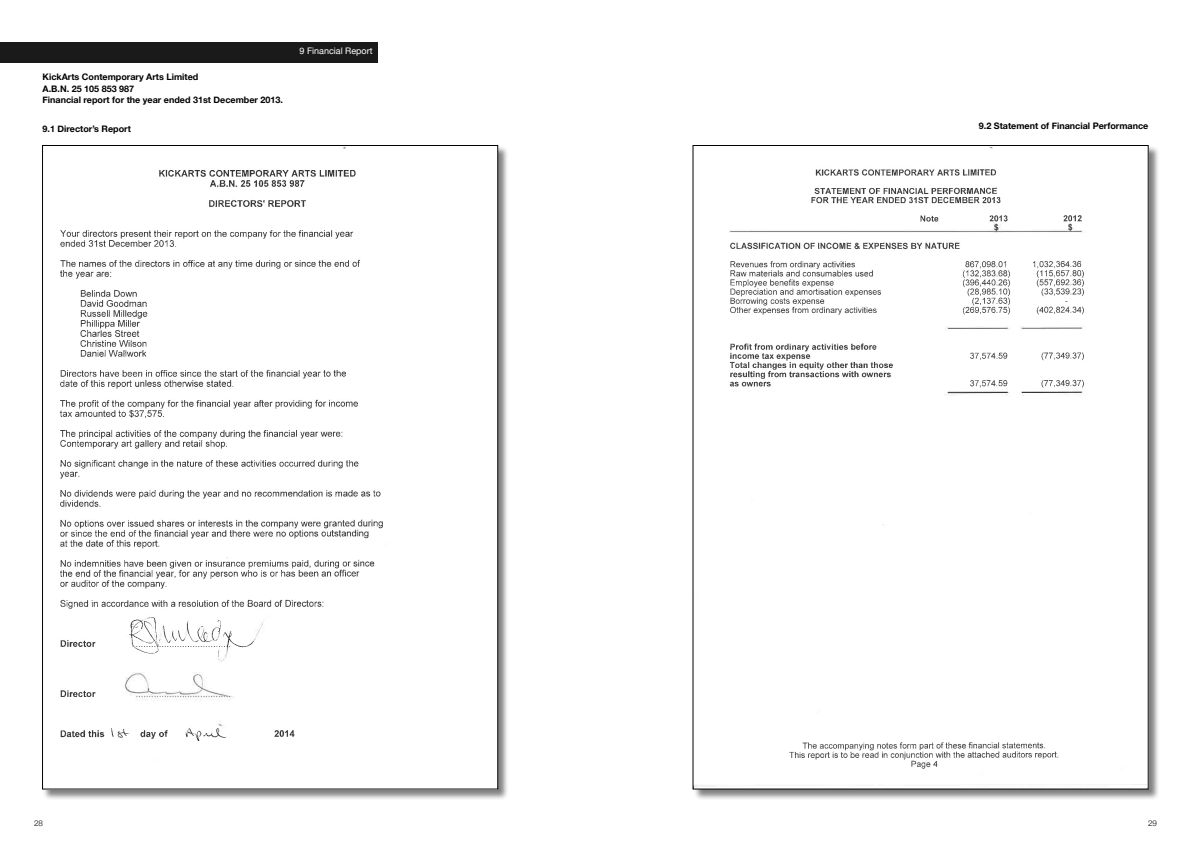
<style>
.page{position:relative;width:1191px;height:842px;background:#fff}
.page>*{position:absolute;margin:0;border:0;box-sizing:border-box;transform-origin:0 0}
.t1{font:700 9px/11.5px "Helvetica Neue";color:#000}
.t2{font:9px "Helvetica Neue";color:#fff}
.t3{font:300 8px "Helvetica Neue";color:#000}
</style>
<div class="page">
<div style="left:0;top:43px;width:378px;height:20px;background:#1a1a1a"></div>
<div style="left:42px;top:145px;width:467px;height:655px;background:#000;opacity:.5"></div>
<img style="left:44px;top:147px;width:452px;height:640px">
<img style="left:59px;top:171px;width:325px;height:569px">
<div style="left:693px;top:145px;width:466px;height:655px;background:#000;opacity:.5"></div>
<img style="left:695px;top:147px;width:451px;height:640px">
<img style="left:728px;top:169px;width:356px;height:600px">
<p class="t2" style="left:299px;top:46px;width:75px">9 Financial Report</p>
<p class="t1" style="left:43px;top:71px;width:242px">KickArts Contemporary Arts Limited<br>A.B.N. 25 105 853 987<br>Financial report for the year ended 31st December 2013.</p>
<p class="t1" style="left:43px;top:123px;width:90px">9.1 Director’s Report</p>
<p class="t1" style="left:979px;top:120px;width:171px">9.2 Statement of Financial Performance</p>
<p class="t3" style="left:34px;top:819px;width:10px">28</p>
<p class="t3" style="left:1148px;top:818px;width:10px">29</p>
</div>
